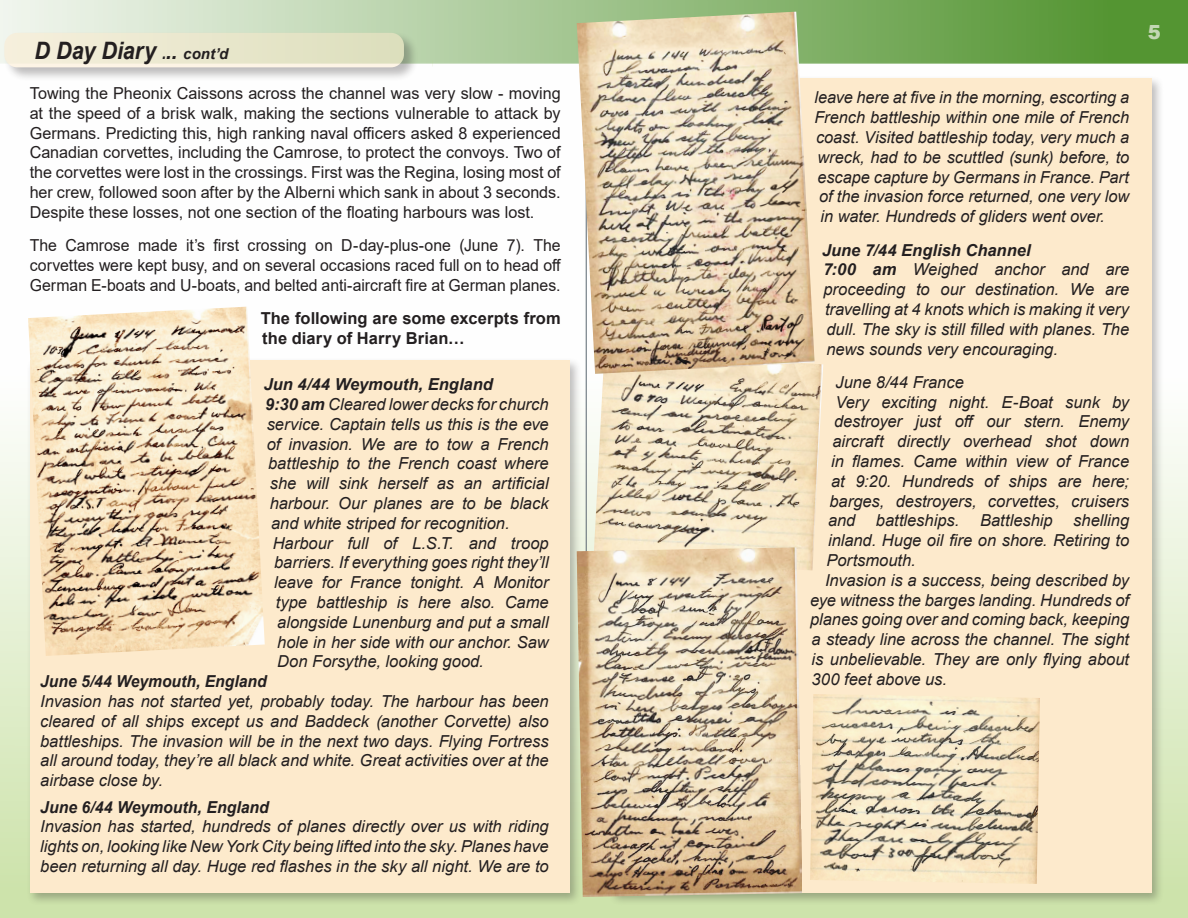
<style>
.page{position:relative;width:1188px;height:918px;background:#fff}
.page>*{position:absolute;margin:0;border:0;box-sizing:border-box;transform-origin:0 0}
.t1{font:italic 700 24px "Arial";color:#231f20;scale:.9 1}
.t2{font:900 19.5px "Arial";color:#c3d7b4}
.t3{font:italic 16.5px/19.8px "Arial";color:#231f20;text-align:justify}
.t4{font:16.5px/19.8px "Arial";color:#231f20;text-align:justify}
.t5{font:16.5px/19.8px "Arial";color:#231f20;text-align:justify;scale:.96 1}
.t6{font:700 16.5px/19.8px "Arial";letter-spacing:.005em;color:#231f20}
.t7{font:italic 700 16.5px "Arial";color:#231f20}
.t8{font:italic 700 16.5px "Arial";color:#231f20;scale:.95 1}
.t9{font:italic 700 16.5px "Arial";color:#231f20;scale:.96 1}
.s1{font-size:18px}
.s2{font-size:21px}
.s3{font-size:15px}
.s4{font-weight:700}
</style>
<div class="page">
<div style="left:0;top:0;width:1188px;height:918px;background:linear-gradient(to bottom,#fff,#d2e5b3)"></div>
<svg style="left:0;top:0;width:1188px;height:64px;background:#94bc7f"></svg>
<div style="left:436px;top:66px;width:14px;height:16px;background:#fefefe"></div>
<hr style="left:586px;top:79px;width:1px;height:814px;background:#5a6670">
<div style="left:27px;top:357px;width:555px;height:549px;background:#231f20;opacity:.3"></div>
<div style="left:30px;top:360px;width:539px;height:533px;background:#fdeacc"></div>
<div style="left:609px;top:75px;width:555px;height:831px;background:#231f20;opacity:.3"></div>
<div style="left:612px;top:79px;width:539px;height:814px;background:#fdeacc"></div>
<img style="left:28px;top:307px;width:237px;height:349px">
<div style="left:3px;top:31px;width:416px;height:52px;background:#231f20;opacity:.6"></div>
<svg style="left:4px;top:33px;width:400px;height:34px;background:#eae8cf"></svg>
<img style="left:594px;top:364px;width:229px;height:206px">
<img style="left:577px;top:12px;width:238px;height:362px">
<img style="left:577px;top:547px;width:226px;height:350px">
<img style="left:810px;top:694px;width:230px;height:190px">
<p class="t1" style="left:35px;top:35px;width:217px">D Day Diary <span class="s1">.</span><span class="s2">..</span> <span class="s3">cont’d</span></p>
<p class="t4" style="left:30px;top:83px;width:533px">Towing the Pheonix Caissons across the channel was very slow - moving at the speed of a brisk walk, making the sections vulnerable to attack by Germans. Predicting this, high ranking naval officers asked 8 experienced Canadian corvettes, including the Camrose, to protect the convoys. Two of the corvettes were lost in the crossings. First was the Regina, losing most of her crew, followed soon after by the Alberni which sank in about 3 seconds.<br>Despite these losses, not one section of the floating harbours was lost.</p>
<p class="t5" style="left:30px;top:235px;width:555px">The Camrose made it’s first crossing on D-day-plus-one (June 7). The corvettes were kept busy, and on several occasions raced full on to head off German E-boats and U-boats, and belted anti-aircraft fire at German planes.</p>
<p class="t6" style="left:261px;top:308px;width:301px">The following are some excerpts from the diary of Harry Brian…</p>
<p class="t7" style="left:264px;top:373px;width:231px">Jun 4/44 Weymouth, England</p>
<p class="t3" style="left:265px;top:394px;width:285px"><span class="s4">9:30 am</span> Cleared lower decks for church service. Captain tells us this is the eve of invasion. We are to tow a French battleship to the French coast where she will sink herself as an artificial harbour. Our planes are to be black and white striped for recognition.</p>
<p class="t3" style="left:273px;top:533px;width:278px">Harbour full of L.S.T. and troop barriers. If everything goes right they’ll leave for France tonight. A Monitor type battleship is here also. Came alongside Lunenburg and put a small hole in her side with our anchor. Saw Don Forsythe, looking good.</p>
<p class="t8" style="left:40px;top:670px;width:240px">June 5/44 Weymouth, England</p>
<p class="t3" style="left:40px;top:691px;width:510px">Invasion has not started yet, probably today. The harbour has been cleared of all ships except us and Baddeck (another Corvette) also battleships. The invasion will be in the next two days. Flying Fortress all around today, they’re all black and white. Great activities over at the airbase close by.</p>
<p class="t9" style="left:40px;top:796px;width:240px">June 6/44 Weymouth, England</p>
<p class="t3" style="left:40px;top:817px;width:510px">Invasion has started, hundreds of planes directly over us with riding lights on, looking like New York City being lifted into the sky. Planes have been returning all day. Huge red flashes in the sky all night. We are to</p>
<p class="t2" style="left:1148px;top:18px;width:15px">5</p>
<p class="t3" style="left:814px;top:88px;width:316px">leave here at five in the morning, escorting a</p>
<p class="t3" style="left:814px;top:108px;width:316px">French battleship within one mile of French</p>
<p class="t3" style="left:816px;top:128px;width:315px">coast. Visited battleship today, very much a</p>
<p class="t3" style="left:818px;top:147px;width:313px">wreck, had to be scuttled (sunk) before, to</p>
<p class="t3" style="left:818px;top:167px;width:313px">escape capture by Germans in France. Part</p>
<p class="t3" style="left:819px;top:187px;width:312px">of the invasion force returned, one very low</p>
<p class="t3" style="left:820px;top:207px;width:286px">in water. Hundreds of gliders went over.</p>
<p class="t7" style="left:822px;top:239px;width:210px">June 7/44 English Channel</p>
<p class="t3" style="left:824px;top:260px;width:307px"><span class="s4">7:00 am</span> Weighed anchor and are proceeding to our destination. We are travelling at 4 knots which is making it very dull. The sky is still filled with planes. The news sounds very encouraging.</p>
<p class="t3" style="left:836px;top:372px;width:130px">June 8/44 France</p>
<p class="t3" style="left:836px;top:392px;width:295px">Very exciting night. E-Boat sunk by</p>
<p class="t3" style="left:834px;top:412px;width:297px">destroyer just off our stern. Enemy</p>
<p class="t3" style="left:832px;top:432px;width:298px">aircraft directly overhead shot down</p>
<p class="t3" style="left:831px;top:452px;width:300px">in flames. Came within view of France</p>
<p class="t3" style="left:831px;top:471px;width:300px">at 9:20. Hundreds of ships are here;</p>
<p class="t3" style="left:830px;top:491px;width:301px">barges, destroyers, corvettes, cruisers</p>
<p class="t3" style="left:828px;top:511px;width:303px">and battleships. Battleship shelling</p>
<p class="t3" style="left:828px;top:531px;width:303px">inland. Huge oil fire on shore. Retiring to</p>
<p class="t3" style="left:826px;top:551px;width:91px">Portsmouth.</p>
<p class="t3" style="left:810px;top:570px;width:321px;text-indent:15px">Invasion is a success, being described by eye witness the barges landing. Hundreds of planes going over and coming back, keeping a steady line across the channel. The sight is unbelievable. They are only flying about 300 feet above us.</p>
</div>
